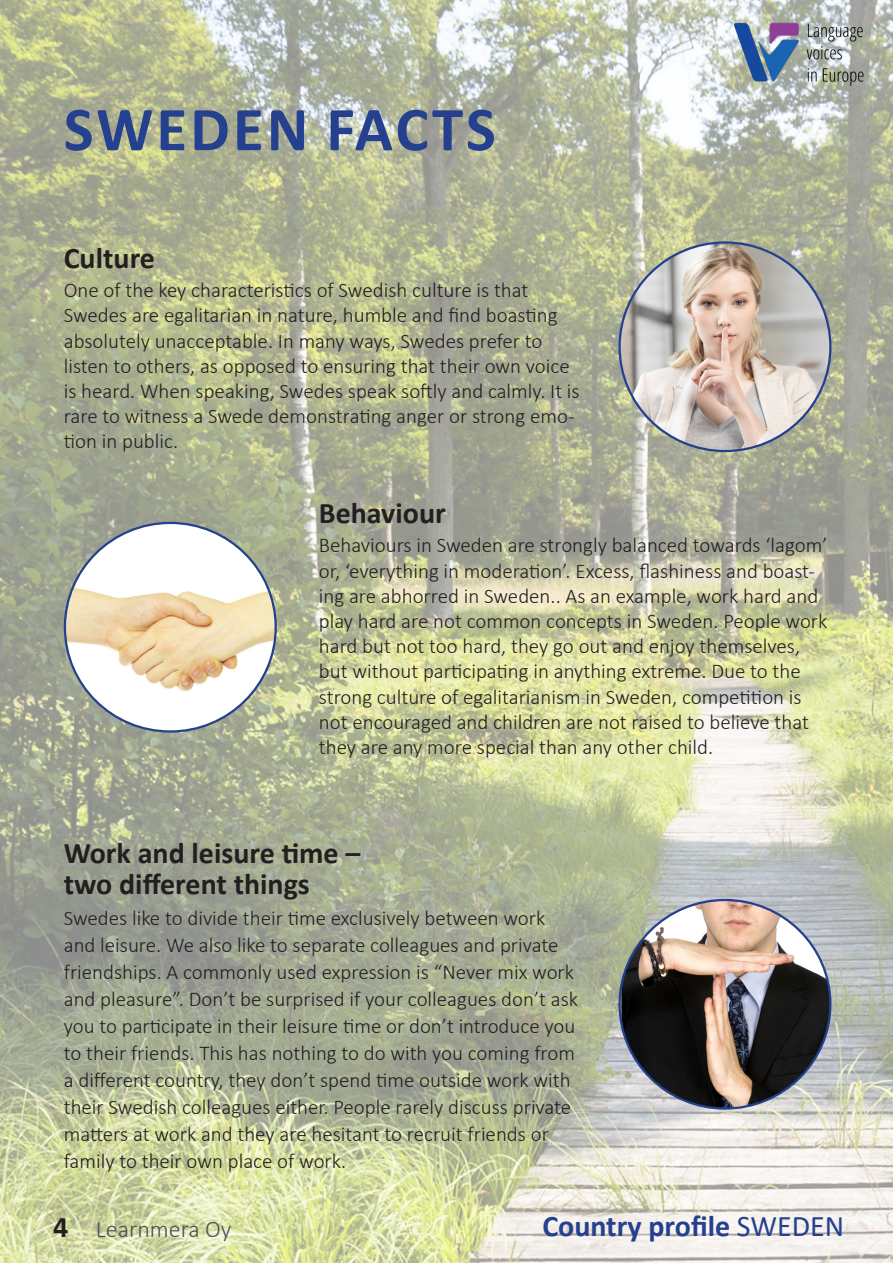
<style>
.page{position:relative;width:893px;height:1263px;background:#fff}
.page>*{position:absolute;margin:0;border:0;box-sizing:border-box;transform-origin:0 0}
.t1{font:700 63px "Calibri";letter-spacing:.05em;color:#25408f}
.Subheader{font:700 30px "Calibri";color:#231f20}
.t2{font:700 30px "Calibri";color:#25408f}
.t3{font:300 24px "Calibri";color:#475059}
.t4{font:300 21px/25.2px "Calibri";color:#231f20}
.s1{font-weight:700;font-size:30px;color:#231f20}
.s2{font-weight:400}
</style>
<div class="page">
<img style="left:0;top:0;width:893px;height:1263px">
<img style="left:620px;top:242px;width:210px;height:209px">
<img style="left:65px;top:523px;width:211px;height:208px">
<img style="left:621px;top:900px;width:209px;height:208px">
<img style="left:735px;top:21px;width:131px;height:64px">
<p class="t1" style="left:64px;top:85px;width:433px">SWEDEN FACTS</p>
<p class="Subheader" style="left:64px;top:236px;width:93px">Culture</p>
<p class="t4" style="left:64px;top:277px;width:517px">One of the key characteristics of Swedish culture is that Swedes are egalitarian in nature, humble and find boasting absolutely unacceptable. In many ways, Swedes prefer to listen to others, as opposed to ensuring that their own voice is heard. When speaking, Swedes speak softly and calmly. It is rare to witness a Swede demonstrating anger or strong emo&shy;tion in public.</p>
<p class="Subheader" style="left:319px;top:492px;width:128px">Behaviour</p>
<p class="t4" style="left:319px;top:533px;width:510px">Behaviours in Sweden are strongly balanced towards ‘lagom’ or, ‘everything in moderation’. Excess, flashiness and boast&shy;ing are abhorred in Sweden.. As an example, work hard and play hard are not common concepts in Sweden. People work hard but not too hard, they go out and enjoy themselves, but without participating in anything extreme. Due to the strong culture of egalitarianism in Sweden, competition is not encouraged and children are not raised to believe that they are any more special than any other child.</p>
<p class="Subheader" style="left:64px;top:831px;width:298px">Work and leisure time –</p>
<p class="Subheader" style="left:64px;top:863px;width:248px">two different things</p>
<p class="t4" style="left:64px;top:904px;width:516px;line-height:27px">Swedes like to divide their time exclusively between work and leisure. We also like to separate colleagues and private friendships. A commonly used expression is “Never mix work and pleasure”. Don’t be surprised if your colleagues don’t ask you to participate in their leisure time or don’t introduce you to their friends. This has nothing to do with you coming from a different country, they don’t spend time outside work with their Swedish colleagues either. People rarely discuss private matters at work and they are hesitant to recruit friends or family to their own place of work.</p>
<p class="t3" style="left:53px;top:1214px;width:180px"><span class="s1">4</span> Learnmera Oy</p>
<h2 class="t2" style="left:542px;top:1204px;width:303px">Country profile <span class="s2">SWEDEN</span></h2>
</div>
